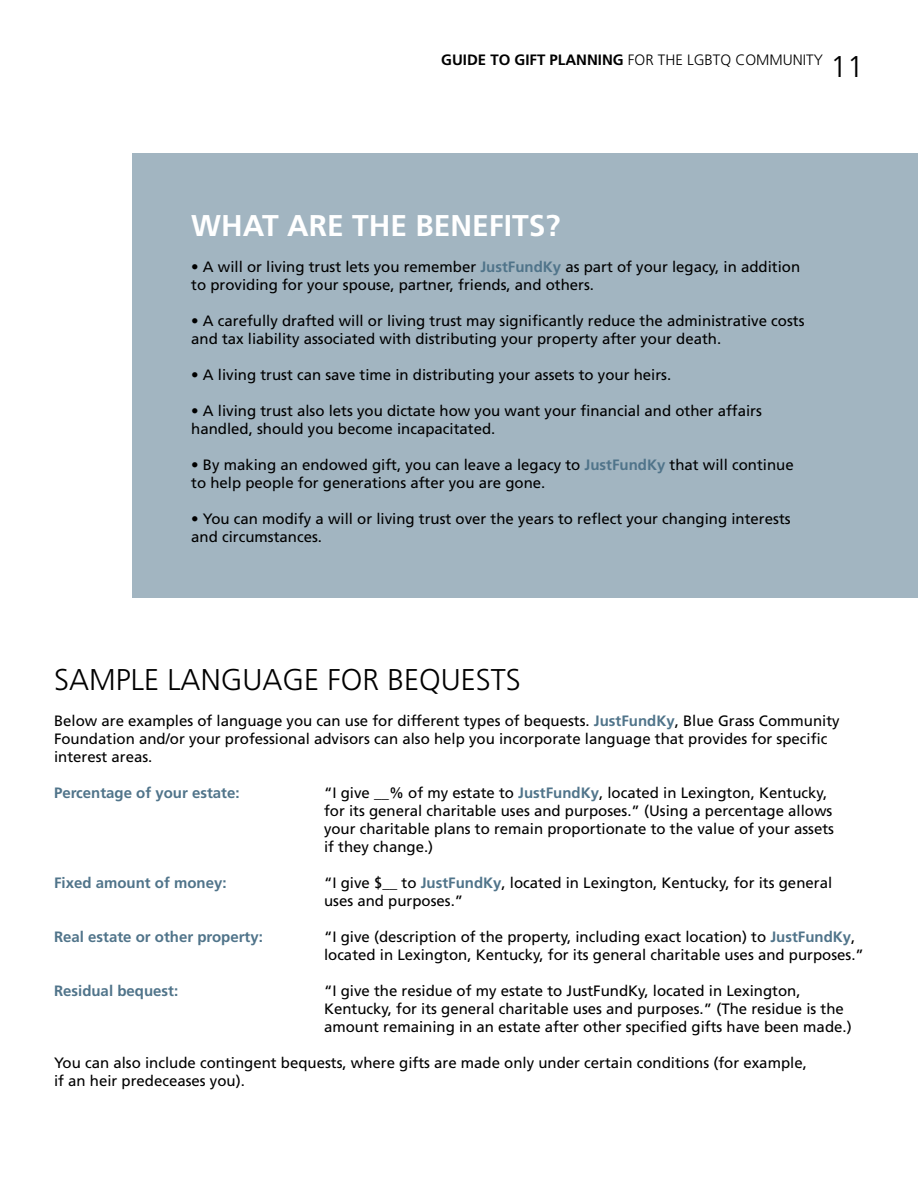
<style>
.page{position:relative;width:918px;height:1188px;background:#fff}
.page>*{position:absolute;margin:0;border:0;box-sizing:border-box;transform-origin:0 0}
.t1{font:300 30px "Frutiger LT Std";color:#000}
.t2{font:700 30px "Frutiger LT Std";color:#fff}
.t3{font:15px/18px "Frutiger LT Std";color:#000}
.t4{font:700 15px "Frutiger LT Std";color:#50748a}
.t5{font:300 15px "Frutiger LT Std";color:#000}
.s1{font-weight:700}
.s2{font-size:30px}
.s3{font-weight:700;color:#50748a}
</style>
<div class="page">
<div style="left:133px;top:153px;width:785px;height:445px;background:#a2b5c1"></div>
<p class="t5" style="left:441px;top:52px;width:424px"><span class="s1">GUIDE TO GIFT PLANNING</span> FOR THE LGBTQ COMMUNITY <span class="s2">11</span></p>
<h1 class="t2" style="left:191px;top:208px;width:371px">WHAT ARE THE BENEFITS?</h1>
<p class="t3" style="left:191px;top:258px;width:611px">• A will or living trust lets you remember <span class="s3">JustFundKy</span> as part of your legacy, in addition to providing for your spouse, partner, friends, and others.</p>
<p class="t3" style="left:191px;top:312px;width:615px">• A carefully drafted will or living trust may significantly reduce the administrative costs and tax liability associated with distributing your property after your death.</p>
<p class="t3" style="left:191px;top:366px;width:482px">• A living trust can save time in distributing your assets to your heirs.</p>
<p class="t3" style="left:191px;top:402px;width:572px">• A living trust also lets you dictate how you want your financial and other affairs handled, should you become incapacitated.</p>
<p class="t3" style="left:191px;top:456px;width:604px">• By making an endowed gift, you can leave a legacy to <span class="s3">JustFundKy</span> that will continue to help people for generations after you are gone.</p>
<p class="t3" style="left:191px;top:510px;width:601px">• You can modify a will or living trust over the years to reflect your changing interests and circumstances.</p>
<h1 class="t1" style="left:54px;top:662px;width:468px">SAMPLE LANGUAGE FOR BEQUESTS</h1>
<p class="t3" style="left:54px;top:711px;width:787px">Below are examples of language you can use for different types of bequests. <span class="s3">JustFundKy</span>, Blue Grass Community<br>Foundation and/or your professional advisors can also help you incorporate language that provides for specific interest areas.</p>
<p class="t4" style="left:54px;top:784px;width:187px">Percentage of your estate:</p>
<p class="t3" style="left:324px;top:783px;width:512px">“I give __% of my estate to <span class="s3">JustFundKy</span>, located in Lexington, Kentucky, for its general charitable uses and purposes.” (Using a percentage allows your charitable plans to remain proportionate to the value of your assets if they change.)</p>
<p class="t4" style="left:54px;top:874px;width:174px">Fixed amount of money:</p>
<p class="t3" style="left:324px;top:873px;width:510px">“I give $__ to <span class="s3">JustFundKy</span>, located in Lexington, Kentucky, for its general uses and purposes.”</p>
<p class="t4" style="left:54px;top:928px;width:210px">Real estate or other property:</p>
<p class="t3" style="left:324px;top:927px;width:541px">“I give (description of the property, including exact location) to <span class="s3">JustFundKy</span>, located in Lexington, Kentucky, for its general charitable uses and purposes.”</p>
<p class="t4" style="left:54px;top:982px;width:126px">Residual bequest:</p>
<p class="t3" style="left:324px;top:981px;width:529px">“I give the residue of my estate to JustFundKy, located in Lexington,<br>Kentucky, for its general charitable uses and purposes.” (The residue is the amount remaining in an estate after other specified gifts have been made.)</p>
<p class="t3" style="left:54px;top:1053px;width:754px">You can also include contingent bequests, where gifts are made only under certain conditions (for example, if an heir predeceases you).</p>
</div>
